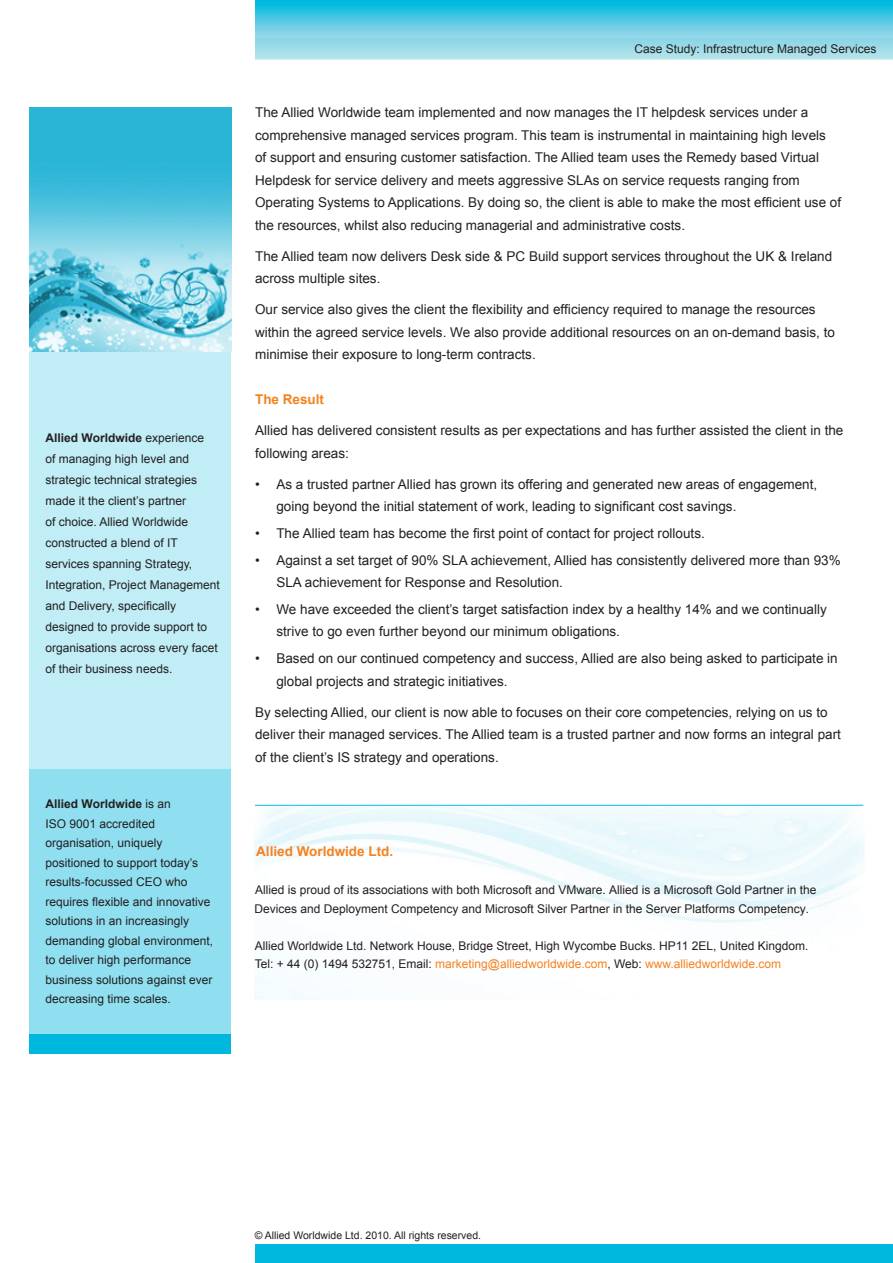
<style>
.page{position:relative;width:893px;height:1263px;background:#fff}
.page>*{position:absolute;margin:0;border:0;box-sizing:border-box;transform-origin:0 0}
.t1{font:13.5px/22.5px "Arial";color:#231f20}
.t2{font:700 13.5px "Arial";color:#f58220}
.t3{font:12px/19.5px "Arial";color:#231f20}
.t4{font:10.5px "Arial";color:#231f20}
.s1{font-weight:700}
.s2{font-style:inherit}
.s3{color:#f58220}
</style>
<div class="page">
<hr style="left:255px;top:805px;width:608px;height:1px;background:#00b8de">
<div style="left:255px;top:1244px;width:638px;height:19px;background:#00b8de"></div>
<svg style="left:255px;top:0;width:638px;height:38px;background:#4ac7e4"></svg>
<svg style="left:255px;top:38px;width:638px;height:21px;background:#9fdce7"></svg>
<div style="left:30px;top:352px;width:201px;height:692px;background:#c0edf6"></div>
<img style="left:30px;top:107px;width:201px;height:245px">
<div style="left:30px;top:1034px;width:201px;height:20px;background:#00b8de"></div>
<div style="left:30px;top:770px;width:201px;height:274px;background:#90dff0"></div>
<p class="t3" style="left:46px;top:428px;width:176px;line-height:21px"><span class="s1">Allied Worldwide</span> experience<br>of managing high level and strategic technical strategies made it the client’s partner<br>of choice. Allied Worldwide constructed a blend of IT services spanning Strategy,<br>Integration, Project Management and Delivery, specifically designed to provide support to organisations across every facet of their business needs.</p>
<p class="t3" style="left:46px;top:794px;width:169px"><span class="s1">Allied Worldwide</span> is an<br>ISO 9001 accredited organisation, uniquely positioned to support today’s results-focussed CEO who requires flexible and innovative solutions in an increasingly demanding global environment, to deliver high performance business solutions against ever decreasing time scales.</p>
<p class="t3" style="left:634px;top:40px;width:244px">Case Study: Infrastructure Managed Services</p>
<p class="t1" style="left:255px;top:101px;width:588px">The Allied Worldwide team implemented and now manages the IT helpdesk services under a comprehensive managed services program. This team is instrumental in maintaining high levels<br>of support and ensuring customer satisfaction. The Allied team uses the Remedy based Virtual Helpdesk for service delivery and meets aggressive SLAs on service requests ranging from Operating Systems to Applications. By doing so, the client is able to make the most efficient use of the resources, whilst also reducing managerial and administrative costs.</p>
<p class="t1" style="left:255px;top:245px;width:578px">The Allied team now delivers Desk side &amp; PC Build support services throughout the UK &amp; Ireland across multiple sites.</p>
<p class="t1" style="left:255px;top:298px;width:581px">Our service also gives the client the flexibility and efficiency required to manage the resources within the agreed service levels. We also provide additional resources on an on-demand basis, to minimise their exposure to long-term contracts.</p>
<p class="t2" style="left:255px;top:390px;width:71px">The Result</p>
<p class="t1" style="left:255px;top:419px;width:590px">Allied has delivered consistent results as per expectations and has further assisted the client in the following areas:</p>
<p class="t1" style="left:276px;top:473px;width:542px;text-indent:-21px">• As a trusted partner Allied has grown its offering and generated new areas of engagement, going beyond the initial statement of work, leading to significant cost savings.</p>
<p class="t1" style="left:255px;top:522px;width:451px">• The Allied team has become the first point of contact for project rollouts.</p>
<p class="t1" style="left:276px;top:549px;width:566px;text-indent:-21px">• Against a set target of 90% SLA achievement, Allied has consistently delivered more than 93%<br>SLA achievement for Response and Resolution.</p>
<p class="t1" style="left:276px;top:598px;width:552px;text-indent:-21px">• We have exceeded the client’s target satisfaction index by a healthy 14% and we continually strive to go even further beyond our minimum obligations.</p>
<p class="t1" style="left:276px;top:647px;width:563px;text-indent:-21px">• Based on our continued competency and success, Allied are also being asked to participate in global projects and strategic initiatives.</p>
<p class="t1" style="left:255px;top:701px;width:587px">By selecting Allied, our client is now able to focuses on their core competencies, relying on us to deliver their managed services. The Allied team is a trusted partner and now forms an integral part of the client’s IS strategy and operations.</p>
<p class="t2" style="left:256px;top:842px;width:139px">Allied Worldwide Ltd.</p>
<p class="t3" style="left:254px;top:880px;width:564px">Allied is proud of its associations with both Microsoft and VMware. Allied is a Microsoft Gold Partner in the<br>Devices and Deployment Competency and Microsoft S<span class="s2">ilv</span>er Partner in the Server Platforms Competency.</p>
<p class="t3" style="left:255px;top:937px;width:555px;line-height:18px">Allied Worldwide Ltd. Network House, Bridge Street, High Wycombe Bucks. HP11 2EL, United Kingdom.<br>Tel: + 44 (0) 1494 532751, Email: <span class="s3">marketing@alliedworldwide.com</span>, Web: <span class="s3">www.alliedworldwide.com</span></p>
<p class="t4" style="left:255px;top:1228px;width:228px">© Allied Worldwide Ltd. 2010. All rights reserved.</p>
</div>
